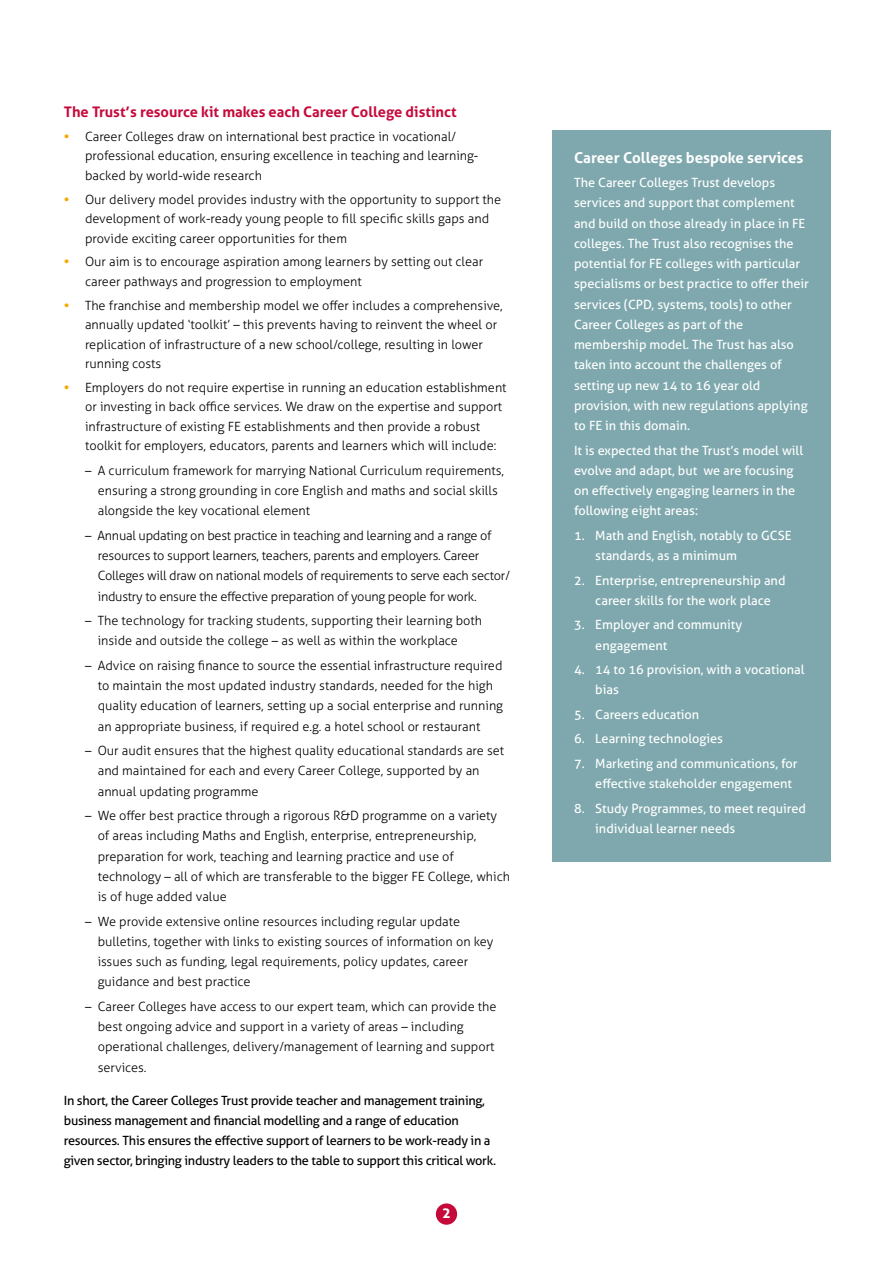
<style>
.page{position:relative;width:893px;height:1263px;background:#fff}
.page>*{position:absolute;margin:0;border:0;box-sizing:border-box;transform-origin:0 0}
.t1{font:700 15px "Aller";color:#fff}
.t2{font:700 14.7px "Aller";color:#c6093b}
.t3{font:700 14.7px "Aller";color:#fff}
.t4{font:300 12.75px/20.2px "Aller";color:#000}
.t5{font:12.75px/20.2px "Aller";color:#fff}
.t6{font:12.75px/20.2px "Aller";letter-spacing:-.02em;color:#000}
.t7{font:300 12.75px/20.2px "Aller";letter-spacing:-.02em;color:#000}
.s1{font-weight:700;color:#f7a800}
</style>
<div class="page">
<div style="left:553px;top:130px;width:278px;height:732px;background:#7ea8ad"></div>
<div style="left:436px;top:1203px;width:21px;height:22px;background:#c6093b;border-radius:50%"></div>
<p class="t2" style="left:64px;top:103px;width:394px">The Trust’s resource kit makes each Career College distinct</p>
<p class="t4" style="left:85px;top:127px;width:395px;line-height:19.5px;text-indent:-21px"><span class="s1">•</span> Career Colleges draw on international best practice in vocational/ professional education, ensuring excellence in teaching and learning&shy;backed by world-wide research</p>
<p class="t4" style="left:85px;top:189px;width:418px;line-height:19.5px;text-indent:-21px"><span class="s1">•</span> Our delivery model provides industry with the opportunity to support the development of work-ready young people to fill specific skills gaps and provide exciting career opportunities for them</p>
<p class="t4" style="left:85px;top:252px;width:400px;line-height:19.5px;text-indent:-21px"><span class="s1">•</span> Our aim is to encourage aspiration among learners by setting out clear career pathways and progression to employment</p>
<p class="t4" style="left:85px;top:295px;width:419px;line-height:19.5px;text-indent:-21px"><span class="s1">•</span> The franchise and membership model we offer includes a comprehensive, annually updated ‘toolkit’ – this prevents having to reinvent the wheel or replication of infrastructure of a new school/college, resulting in lower running costs</p>
<p class="t4" style="left:85px;top:378px;width:423px;line-height:19.5px;text-indent:-21px"><span class="s1">•</span> Employers do not require expertise in running an education establishment or investing in back office services. We draw on the expertise and support infrastructure of existing FE establishments and then provide a robust toolkit for employers, educators, parents and learners which will include:</p>
<p class="t4" style="left:98px;top:460px;width:408px;text-indent:-13px">– A curriculum framework for marrying National Curriculum requirements, ensuring a strong grounding in core English and maths and social skills alongside the key vocational element</p>
<p class="t7" style="left:98px;top:525px;width:414px;text-indent:-13px">– Annual updating on best practice in teaching and learning and a range of resources to support learners, teachers, parents and employers. Career Colleges will draw on national models of requirements to serve each sector/ industry to ensure the effective preparation of young people for work.</p>
<p class="t4" style="left:98px;top:610px;width:386px;text-indent:-13px">– The technology for tracking students, supporting their learning both inside and outside the college – as well as within the workplace</p>
<p class="t4" style="left:98px;top:655px;width:407px;text-indent:-13px">– Advice on raising finance to source the essential infrastructure required to maintain the most updated industry standards, needed for the high quality education of learners, setting up a social enterprise and running an appropriate business, if required e.g. a hotel school or restaurant</p>
<p class="t4" style="left:98px;top:740px;width:408px;text-indent:-13px">– Our audit ensures that the highest quality educational standards are set and maintained for each and every Career College, supported by an annual updating programme</p>
<p class="t4" style="left:98px;top:805px;width:414px;text-indent:-13px">– We offer best practice through a rigorous R&amp;D programme on a variety of areas including Maths and English, enterprise, entrepreneurship, preparation for work, teaching and learning practice and use of technology – all of which are transferable to the bigger FE College, which is of huge added value</p>
<p class="t4" style="left:98px;top:911px;width:397px;text-indent:-13px">– We provide extensive online resources including regular update bulletins, together with links to existing sources of information on key issues such as funding, legal requirements, policy updates, career guidance and best practice</p>
<p class="t4" style="left:98px;top:996px;width:400px;text-indent:-13px">– Career Colleges have access to our expert team, which can provide the best ongoing advice and support in a variety of areas – including operational challenges, delivery/management of learning and support services.</p>
<p class="t6" style="left:64px;top:1090px;width:434px">In short, the Career Colleges Trust provide teacher and management training, business management and financial modelling and a range of education resources. This ensures the effective support of learners to be work-ready in a given sector, bringing industry leaders to the table to support this critical work.</p>
<p class="t3" style="left:442px;top:1204px;width:10px">2</p>
<p class="t1" style="left:574px;top:148px;width:231px">Career Colleges bespoke services</p>
<p class="t5" style="left:574px;top:172px;width:236px">The Career Colleges Trust develops services and support that complement and build on those already in place in FE colleges. The Trust also recognises the potential for FE colleges with particular specialisms or best practice to offer their services (CPD, systems, tools) to other Career Colleges as part of the membership model. The Trust has also taken into account the challenges of setting up new 14 to 16 year old provision, with new regulations applying to FE in this domain.</p>
<p class="t5" style="left:574px;top:440px;width:231px">It is expected that the Trust’s model will evolve and adapt, but we are focusing on effectively engaging learners in the following eight areas:</p>
<p class="t5" style="left:595px;top:525px;width:198px;text-indent:-21px">1. Math and English, notably to GCSE standards, as a minimum</p>
<p class="t5" style="left:574px;top:570px;width:213px;text-align:center">2. Enterprise, entrepreneurship and career skills for the work place</p>
<p class="t5" style="left:595px;top:615px;width:148px;text-indent:-21px">3. Employer and community engagement</p>
<p class="t5" style="left:595px;top:659px;width:211px;text-indent:-21px">4. 14 to 16 provision, with a vocational bias</p>
<p class="t5" style="left:574px;top:704px;width:127px">5. Careers education</p>
<p class="t5" style="left:574px;top:729px;width:151px">6. Learning technologies</p>
<p class="t5" style="left:595px;top:753px;width:204px;text-indent:-21px">7. Marketing and communications, for effective stakeholder engagement</p>
<p class="t5" style="left:595px;top:798px;width:212px;text-indent:-21px">8. Study Programmes, to meet required individual learner needs</p>
</div>
